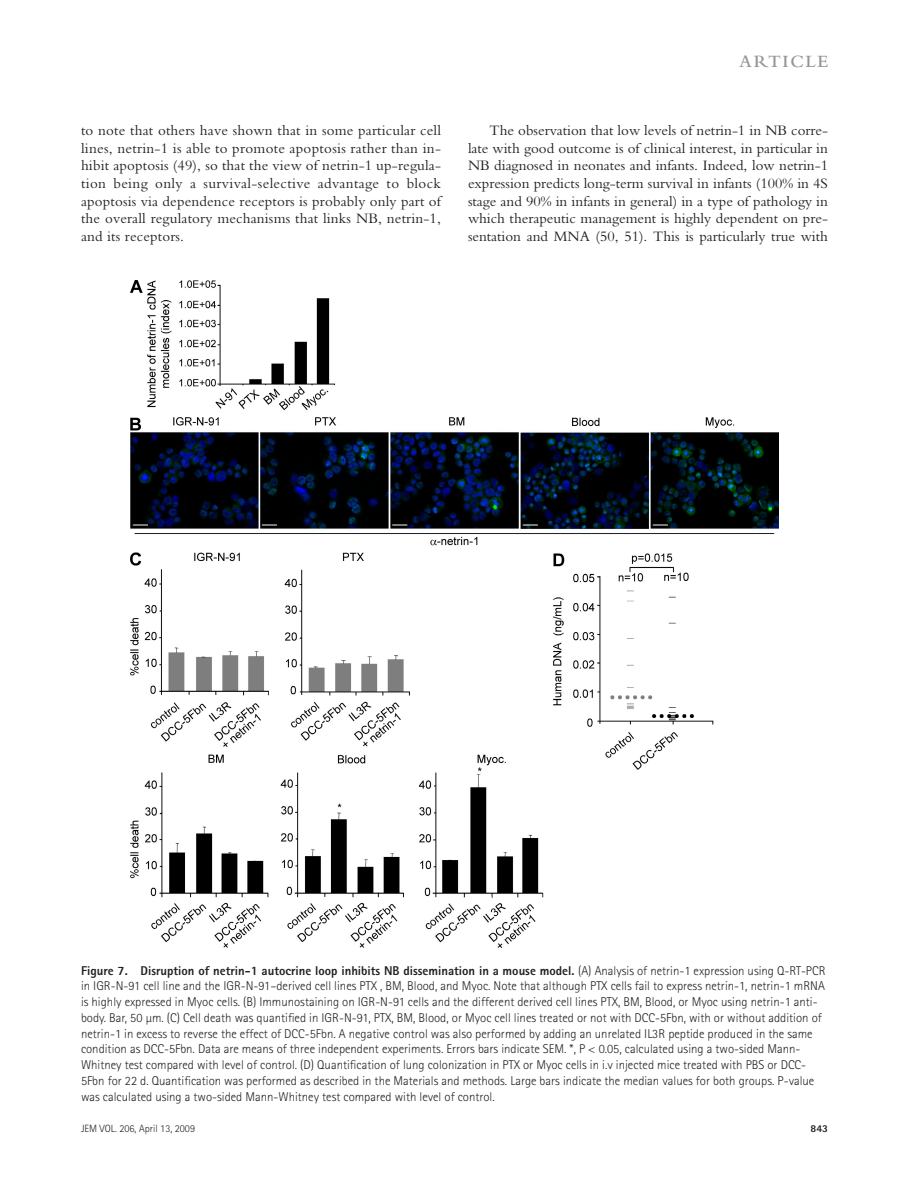
<style>
.page{position:relative;width:918px;height:1188px;background:#fff}
.page>*{position:absolute;margin:0;border:0;box-sizing:border-box;transform-origin:0 0}
.t1{font:600 18px "Bembo Std";letter-spacing:.1em;color:#949698}
.t2{font:15px/17.5px "Bembo Std";letter-spacing:.005em;color:#231f20;text-align:justify}
.t3{font:300 12.75px/15.8px "Rotis Sans Serif Std";color:#231f20}
.t4{font:300 10.5px "Rotis Sans Serif Std";color:#231f20}
.t5{font:800 10.5px "Rotis Sans Serif Std";color:#231f20}
.s1{font-weight:800}
</style>
<div class="page">
<img style="left:131px;top:281px;width:647px;height:667px">
<p class="t2" style="left:81px;top:122px;width:362px">to note that others have shown that in some particular cell lines, netrin-1 is able to promote apoptosis rather than in&shy;hibit apoptosis (49), so that the view of netrin-1 up-regula&shy;tion being only a survival-selective advantage to block apoptosis via dependence receptors is probably only part of the overall regulatory mechanisms that links NB, netrin-1, and its receptors.</p>
<h1 class="t1" style="left:739px;top:51px;width:90px">ARTICLE</h1>
<p class="t2" style="left:468px;top:122px;width:362px;text-indent:22px">The observation that low levels of netrin-1 in NB corre&shy;late with good outcome is of clinical interest, in particular in NB diagnosed in neonates and infants. Indeed, low netrin-1 expression predicts long-term survival in infants (100% in 4S stage and 90% in infants in general) in a type of pathology in which therapeutic management is highly dependent on pre&shy;sentation and MNA (50, 51). This is particularly true with</p>
<p class="t3" style="left:81px;top:962px;width:746px"><span class="s1">Figure 7. Disruption of netrin-1 autocrine loop inhibits NB dissemination in a mouse model.</span> (A) Analysis of netrin-1 expression using Q-RT-PCR in IGR-N-91 cell line and the IGR-N-91–derived cell lines PTX , BM, Blood, and Myoc. Note that although PTX cells fail to express netrin-1, netrin-1 mRNA is highly expressed in Myoc cells. (B) Immunostaining on IGR-N-91 cells and the different derived cell lines PTX, BM, Blood, or Myoc using netrin-1 anti&shy;body. Bar, 50 µm. (C) Cell death was quantified in IGR-N-91, PTX, BM, Blood, or Myoc cell lines treated or not with DCC-5Fbn, with or without addition of netrin-1 in excess to reverse the effect of DCC-5Fbn. A negative control was also performed by adding an unrelated IL3R peptide produced in the same condition as DCC-5Fbn. Data are means of three independent experiments. Errors bars indicate SEM. *, P &lt; 0.05, calculated using a two-sided Mann-Whitney test compared with level of control. (D) Quantification of lung colonization in PTX or Myoc cells in i.v injected mice treated with PBS or DCC-5Fbn for 22 d. Quantification was performed as described in the Materials and methods. Large bars indicate the median values for both groups. P-value was calculated using a two-sided Mann-Whitney test compared with level of control.</p>
<p class="t4" style="left:81px;top:1123px;width:116px">JEM VOL. 206, April 13, 2009</p>
<p class="t5" style="left:811px;top:1122px;width:19px">843</p>
</div>
